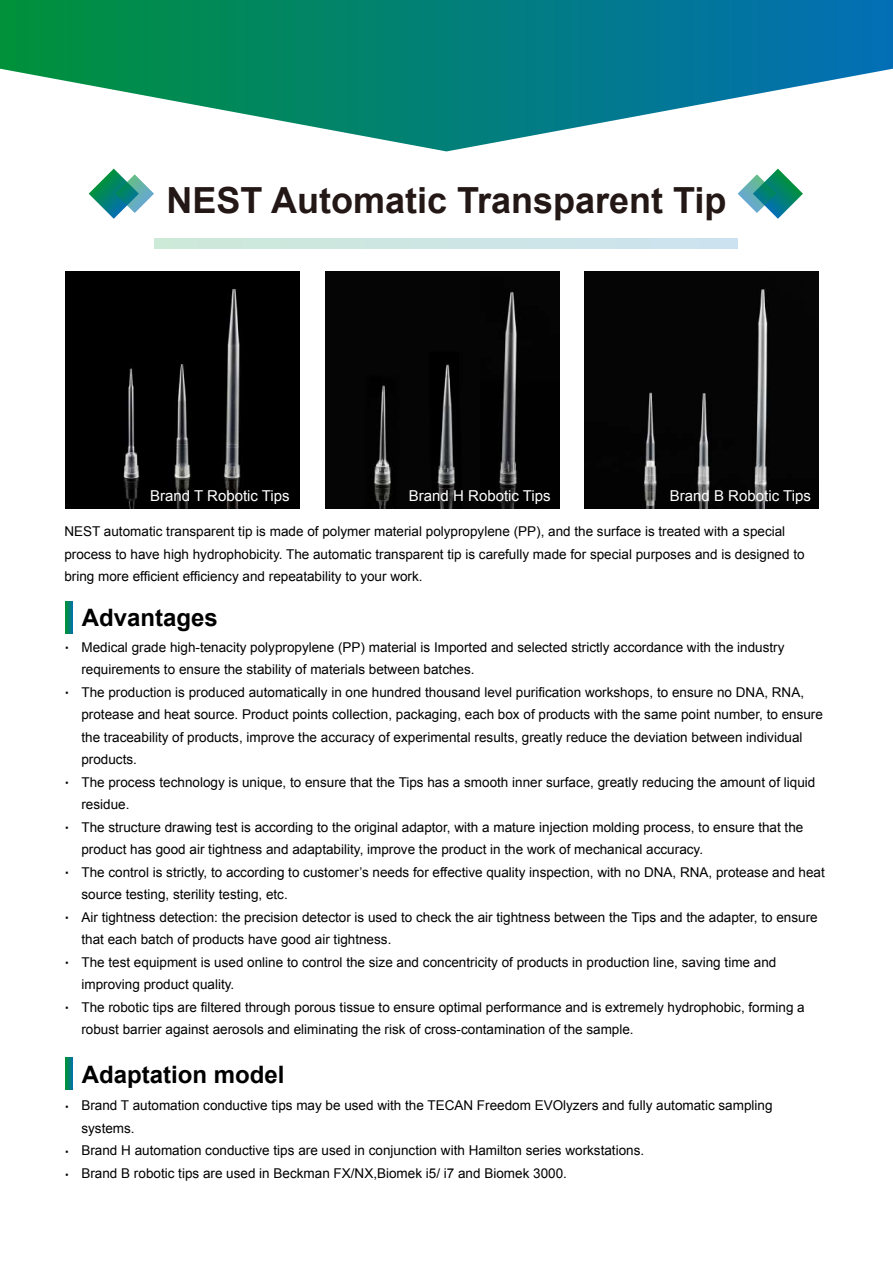
<style>
.page{position:relative;width:893px;height:1263px;background:#fff}
.page>*{position:absolute;margin:0;border:0;box-sizing:border-box;transform-origin:0 0}
.t1{font:700 36px "Arial";color:#231815}
.t2{font:700 24px "Arial";color:#000}
.t3{font:15px "Arial";color:#fff}
.t4{font:700 15px/22.5px "Arial";color:#000}
.t5{font:13.5px/22.5px "Arial";color:#000}
</style>
<div class="page">
<svg style="left:0;top:0;width:893px;height:151px"></svg>
<div style="left:154px;top:238px;width:584px;height:10px;background:#cde6e4"></div>
<svg style="left:89px;top:169px;width:65px;height:50px"></svg>
<svg style="left:738px;top:169px;width:65px;height:50px"></svg>
<svg style="left:66px;top:601px;width:7px;height:32px"></svg>
<svg style="left:66px;top:1058px;width:7px;height:31px"></svg>
<img style="left:66px;top:272px;width:234px;height:236px">
<img style="left:325px;top:272px;width:235px;height:236px">
<img style="left:585px;top:272px;width:234px;height:236px">
<h1 class="t1" style="left:166px;top:176px;width:562px">NEST Automatic Transparent Tip</h1>
<p class="t3" style="left:150px;top:485px;width:141px">Brand T Robotic Tips</p>
<p class="t3" style="left:409px;top:485px;width:143px">Brand H Robotic Tips</p>
<p class="t3" style="left:670px;top:485px;width:142px">Brand B Robotic Tips</p>
<p class="t5" style="left:64px;top:520px;width:742px">NEST automatic transparent tip is made of polymer material polypropylene (PP), and the surface is treated with a special process to have high hydrophobicity. The automatic transparent tip is carefully made for special purposes and is designed to bring more efficient efficiency and repeatability to your work.</p>
<h2 class="t2" style="left:82px;top:602px;width:138px">Advantages</h2>
<p class="t5" style="left:81px;top:636px;width:745px">Medical grade high-tenacity polypropylene (PP) material is Imported and selected strictly accordance with the industry requirements to ensure the stability of materials between batches.<br>The production is produced automatically in one hundred thousand level purification workshops, to ensure no DNA, RNA, protease and heat source. Product points collection, packaging, each box of products with the same point number, to ensure the traceability of products, improve the accuracy of experimental results, greatly reduce the deviation between individual products.<br>The process technology is unique, to ensure that the Tips has a smooth inner surface, greatly reducing the amount of liquid residue.<br>The structure drawing test is according to the original adaptor, with a mature injection molding process, to ensure that the product has good air tightness and adaptability, improve the product in the work of mechanical accuracy.<br>The control is strictly, to according to customer’s needs for effective quality inspection, with no DNA, RNA, protease and heat source testing, sterility testing, etc.<br>Air tightness detection: the precision detector is used to check the air tightness between the Tips and the adapter, to ensure that each batch of products have good air tightness.<br>The test equipment is used online to control the size and concentricity of products in production line, saving time and improving product quality.<br>The robotic tips are filtered through porous tissue to ensure optimal performance and is extremely hydrophobic, forming a robust barrier against aerosols and eliminating the risk of cross-contamination of the sample.</p>
<p class="t4" style="left:64px;top:637px;width:6px">·</p>
<p class="t4" style="left:64px;top:682px;width:6px">·</p>
<p class="t4" style="left:64px;top:772px;width:6px">·</p>
<p class="t4" style="left:64px;top:817px;width:6px">·</p>
<p class="t4" style="left:64px;top:862px;width:6px">·</p>
<p class="t4" style="left:64px;top:907px;width:6px">·</p>
<p class="t4" style="left:64px;top:952px;width:6px">·</p>
<p class="t4" style="left:64px;top:997px;width:6px">·</p>
<p class="t4" style="left:64px;top:1096px;width:6px">·</p>
<p class="t4" style="left:64px;top:1141px;width:6px">· ·</p>
<h2 class="t2" style="left:82px;top:1058px;width:204px">Adaptation model</h2>
<p class="t5" style="left:81px;top:1094px;width:693px">Brand T automation conductive tips may be used with the TECAN Freedom EVOlyzers and fully automatic sampling systems.<br>Brand H automation conductive tips are used in conjunction with Hamilton series workstations.<br>Brand B robotic tips are used in Beckman FX/NX,Biomek i5/ i7 and Biomek 3000.</p>
</div>
